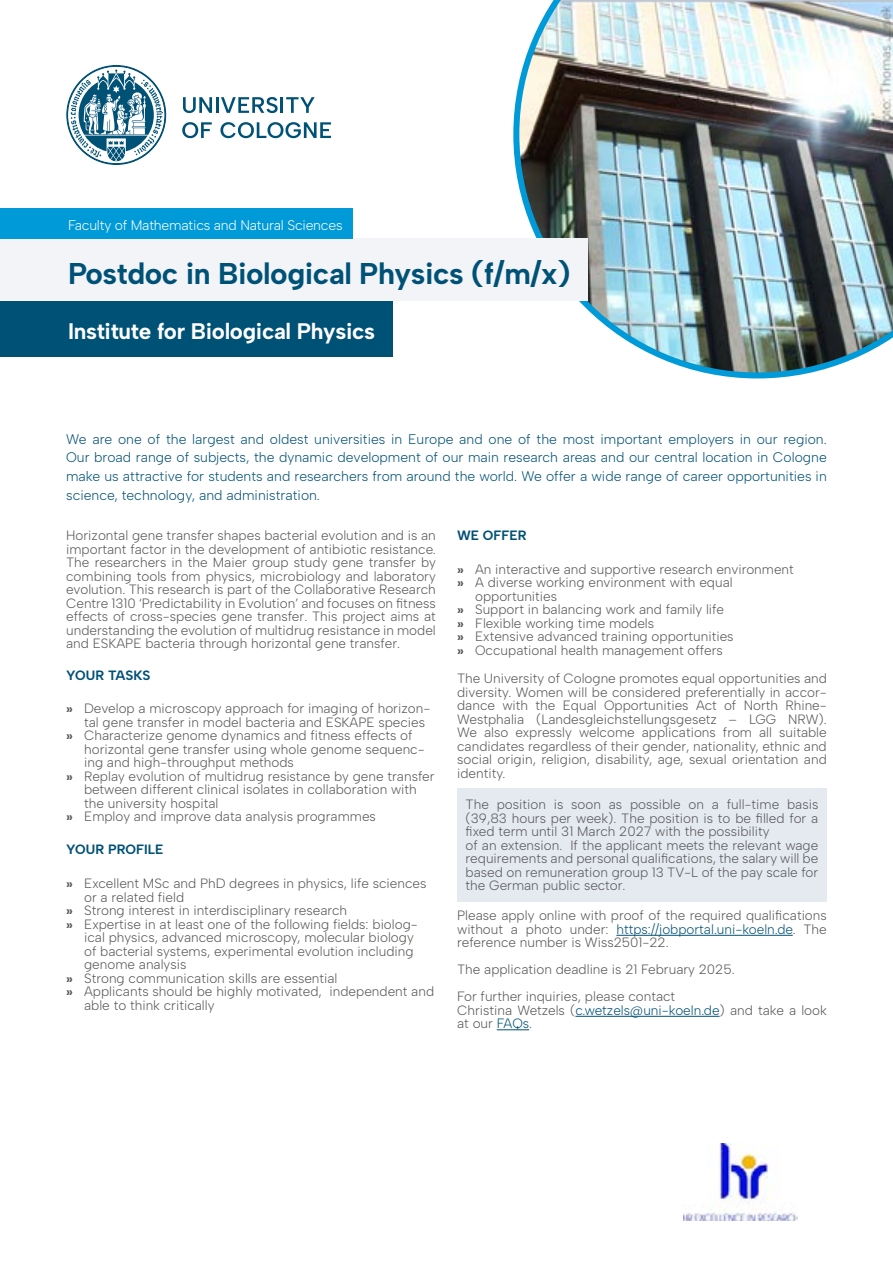
<style>
.page{position:relative;width:893px;height:1263px;background:#fff}
.page>*{position:absolute;margin:0;border:0;box-sizing:border-box;transform-origin:0 0}
.t1{font:700 30px "Albert Sans";letter-spacing:-.015em;color:#005176}
.t2{font:700 22.5px "Albert Sans";letter-spacing:-.015em;color:#fff}
.t3{font:300 13.8px/18.8px "Albert Sans";color:#005176;text-align:justify}
.t4{font:300 13.8px "Albert Sans";letter-spacing:-.015em;color:#fff}
.t5{font:300 13.5px/13.5px "Albert Sans";color:#575756;text-align:justify}
.t6{font:700 13.5px "Albert Sans";color:#005176}
.s1{font-weight:700}
.s2{color:#005176}
</style>
<div class="page">
<img style="left:513px;top:0;width:380px;height:378px">
<svg style="left:183px;top:97px;width:132px;height:16px"></svg>
<svg style="left:182px;top:122px;width:30px;height:16px"></svg>
<svg style="left:220px;top:122px;width:111px;height:16px"></svg>
<svg style="left:67px;top:65px;width:99px;height:100px"></svg>
<div style="left:457px;top:788px;width:370px;height:60px;background:#e5e9f0"></div>
<div style="left:457px;top:828px;width:370px;height:74px;background:#e5e9f0"></div>
<hr style="left:616px;top:935px;width:177px;height:1px;background:#005176">
<hr style="left:575px;top:1016px;width:145px;height:1px;background:#005176">
<hr style="left:497px;top:1029px;width:32px;height:1px;background:#005176">
<div style="left:0;top:239px;width:587px;height:62px;background:#f2f4f8"></div>
<div style="left:0;top:208px;width:352px;height:31px;background:#009ad8"></div>
<div style="left:0;top:301px;width:392px;height:55px;background:#005176"></div>
<img style="left:683px;top:1144px;width:114px;height:76px">
<p class="t4" style="left:68px;top:217px;width:276px">Faculty of Mathematics and Natural Sciences</p>
<h1 class="t1" style="left:68px;top:255px;width:504px">Postdoc in Biological Physics (f/m/x)</h1>
<h2 class="t2" style="left:68px;top:318px;width:309px">Institute for Biological Physics</h2>
<p class="t3" style="left:66px;top:429px;width:762px">We are one of the largest and oldest universities in Europe and one of the most important employers in our region.<br>Our broad range of subjects, the dynamic development of our main research areas and our central location in Cologne make us attractive for students and researchers from around the world. We offer a wide range of career opportunities in science, technology, and administration.</p>
<p class="t5" style="left:66px;top:529px;width:371px">Horizontal gene transfer shapes bacterial evolution and is an important factor in the development of antibiotic resistance.<br>The researchers in the Maier group study gene transfer by combining tools from physics, microbiology and laboratory evolution. This research is part of the Collaborative Research Centre 1310 ‘Predictability in Evolution’ and focuses on fitness effects of cross-species gene transfer. This project aims at understanding the evolution of multidrug resistance in model and ESKAPE bacteria through horizontal gene transfer.</p>
<p class="t6" style="left:66px;top:667px;width:86px">YOUR TASKS</p>
<p class="t5" style="left:66px;top:702px;width:366px"><span class="s1">»</span> Develop a microscopy approach for imaging of horizon-</p>
<p class="t5" style="left:84px;top:715px;width:343px">tal gene transfer in model bacteria and ESKAPE species</p>
<p class="t5" style="left:66px;top:729px;width:348px"><span class="s1">»</span> Characterize genome dynamics and fitness effects of</p>
<p class="t5" style="left:84px;top:742px;width:342px">horizontal gene transfer using whole genome sequenc-</p>
<p class="t5" style="left:84px;top:756px;width:211px">ing and high-throughput methods</p>
<p class="t5" style="left:66px;top:769px;width:370px"><span class="s1">»</span> Replay evolution of multidrug resistance by gene transfer</p>
<p class="t5" style="left:84px;top:783px;width:334px">between different clinical isolates in collaboration with</p>
<p class="t5" style="left:84px;top:796px;width:136px">the university hospital</p>
<p class="t5" style="left:66px;top:810px;width:311px"><span class="s1">»</span> Employ and improve data analysis programmes</p>
<p class="t6" style="left:66px;top:841px;width:99px">YOUR PROFILE</p>
<p class="t5" style="left:66px;top:877px;width:362px"><span class="s1">»</span> Excellent MSc and PhD degrees in physics, life sciences</p>
<p class="t5" style="left:84px;top:890px;width:102px">or a related field</p>
<p class="t5" style="left:66px;top:904px;width:283px"><span class="s1">»</span> Strong interest in interdisciplinary research</p>
<p class="t5" style="left:66px;top:917px;width:353px"><span class="s1">»</span> Expertise in at least one of the following fields: biolog-</p>
<p class="t5" style="left:84px;top:931px;width:331px">ical physics, advanced microscopy, molecular biology</p>
<p class="t5" style="left:84px;top:944px;width:331px">of bacterial systems, experimental evolution including</p>
<p class="t5" style="left:84px;top:958px;width:104px">genome analysis</p>
<p class="t5" style="left:66px;top:971px;width:273px"><span class="s1">»</span> Strong communication skills are essential</p>
<p class="t5" style="left:66px;top:985px;width:370px"><span class="s1">»</span> Applicants should be highly motivated, independent and</p>
<p class="t5" style="left:84px;top:998px;width:132px">able to think critically</p>
<p class="t6" style="left:457px;top:527px;width:71px">WE OFFER</p>
<p class="t5" style="left:457px;top:562px;width:338px"><span class="s1">»</span> An interactive and supportive research environment</p>
<p class="t5" style="left:457px;top:576px;width:277px"><span class="s1">»</span> A diverse working environment with equal</p>
<p class="t5" style="left:475px;top:589px;width:84px">opportunities</p>
<p class="t5" style="left:457px;top:603px;width:268px"><span class="s1">»</span> Support in balancing work and family life</p>
<p class="t5" style="left:457px;top:616px;width:199px"><span class="s1">»</span> Flexible working time models</p>
<p class="t5" style="left:457px;top:630px;width:278px"><span class="s1">»</span> Extensive advanced training opportunities</p>
<p class="t5" style="left:457px;top:643px;width:267px"><span class="s1">»</span> Occupational health management offers</p>
<p class="t5" style="left:457px;top:672px;width:371px">The University of Cologne promotes equal opportunities and diversity. Women will be considered preferentially in accor&shy;dance with the Equal Opportunities Act of North Rhine-Westphalia (Landesgleichstellungsgesetz – LGG NRW).<br>We also expressly welcome applications from all suitable candidates regardless of their gender, nationality, ethnic and social origin, religion, disability, age, sexual orientation and identity.</p>
<p class="t5" style="left:466px;top:798px;width:354px;text-align:left">The position is soon as possible on a full-time basis (39,83 hours per week). The position is to be filled for a fixed term until 31 March 2027 with the possibility<br>of an extension. If the applicant meets the relevant wage requirements and personal qualifications, the salary will be based on remuneration group 13 TV-L of the pay scale for the German public sector.</p>
<p class="t5" style="left:457px;top:909px;width:371px">Please apply online with proof of the required qualifications without a photo under: <span class="s2">https://jobportal.uni-koeln.de</span>. The reference number is Wiss2501-22.</p>
<p class="t5" style="left:457px;top:956px;width:279px;line-height:27px">The application deadline is 21 February 2025.<br>For further inquiries, please contact</p>
<p class="t5" style="left:457px;top:1003px;width:371px">Christina Wetzels (<span class="s2">c.wetzels@uni-koeln.de</span>) and take a look at our <span class="s2">FAQs</span>.</p>
</div>
